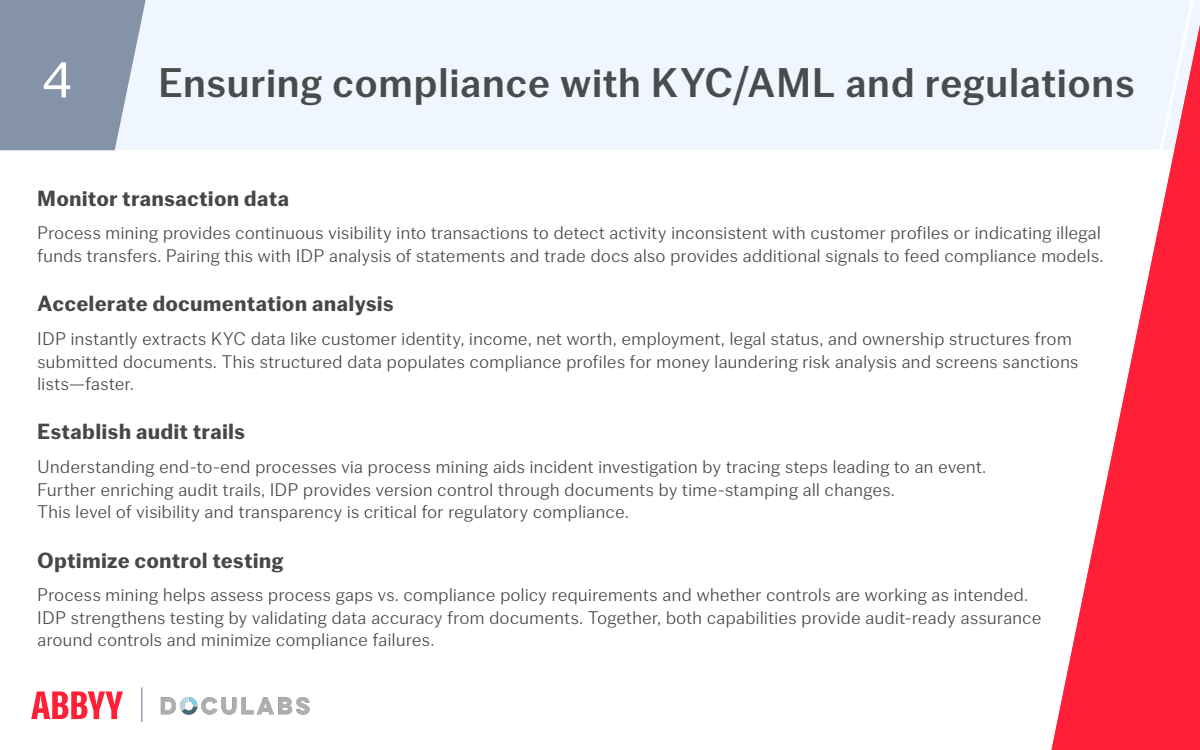
<style>
.page{position:relative;width:1200px;height:750px;background:#fff}
.page>*{position:absolute;margin:0;border:0;box-sizing:border-box;transform-origin:0 0}
.t1{font:51.88px "Co Fo Gothic";color:#fff}
.t2{font:500 42.5px "Co Fo Gothic";letter-spacing:.035em;color:#4a4b4c}
.t3{font:700 22.5px "Co Fo Gothic";letter-spacing:.035em;color:#474746}
.t4{font:300 18.75px/22.5px "Co Fo Gothic";letter-spacing:.03em;color:#474746}
</style>
<div class="page">
<div style="left:0;top:0;width:1200px;height:149px;background:#f0f6fe"></div>
<svg style="left:909px;top:25px;width:291px;height:725px"></svg>
<svg style="left:1030px;top:0;width:166px;height:750px"></svg>
<svg style="left:31px;top:691px;width:92px;height:28px"></svg>
<img style="left:160px;top:697px;width:150px;height:18px">
<hr style="left:141px;top:688px;width:2px;height:34px;background:#8593a9">
<svg style="left:0;top:0;width:146px;height:150px;background:#909db2"></svg>
<h1 class="t1" style="left:43px;top:50px;width:30px">4</h1>
<h2 class="t2" style="left:159px;top:57px;width:977px">Ensuring compliance with KYC/AML and regulations</h2>
<p class="t3" style="left:38px;top:184px;width:253px">Monitor transaction data</p>
<p class="t4" style="left:38px;top:222px;width:1067px">Process mining provides continuous visibility into transactions to detect activity inconsistent with customer profiles or indicating illegal funds transfers. Pairing this with IDP analysis of statements and trade docs also provides additional signals to feed compliance models.</p>
<p class="t3" style="left:38px;top:290px;width:358px">Accelerate documentation analysis</p>
<p class="t4" style="left:38px;top:327px;width:1042px">IDP instantly extracts KYC data like customer identity, income, net worth, employment, legal status, and ownership structures from submitted documents. This structured data populates compliance profiles for money laundering risk analysis and screens sanctions lists—faster.</p>
<p class="t3" style="left:38px;top:418px;width:209px">Establish audit trails</p>
<p class="t4" style="left:38px;top:456px;width:950px">Understanding end-to-end processes via process mining aids incident investigation by tracing steps leading to an event.<br>Further enriching audit trails, IDP provides version control through documents by time-stamping all changes.<br>This level of visibility and transparency is critical for regulatory compliance.</p>
<p class="t3" style="left:38px;top:546px;width:247px">Optimize control testing</p>
<p class="t4" style="left:38px;top:584px;width:1005px">Process mining helps assess process gaps vs. compliance policy requirements and whether controls are working as intended.<br>IDP strengthens testing by validating data accuracy from documents. Together, both capabilities provide audit-ready assurance around controls and minimize compliance failures.</p>
</div>
